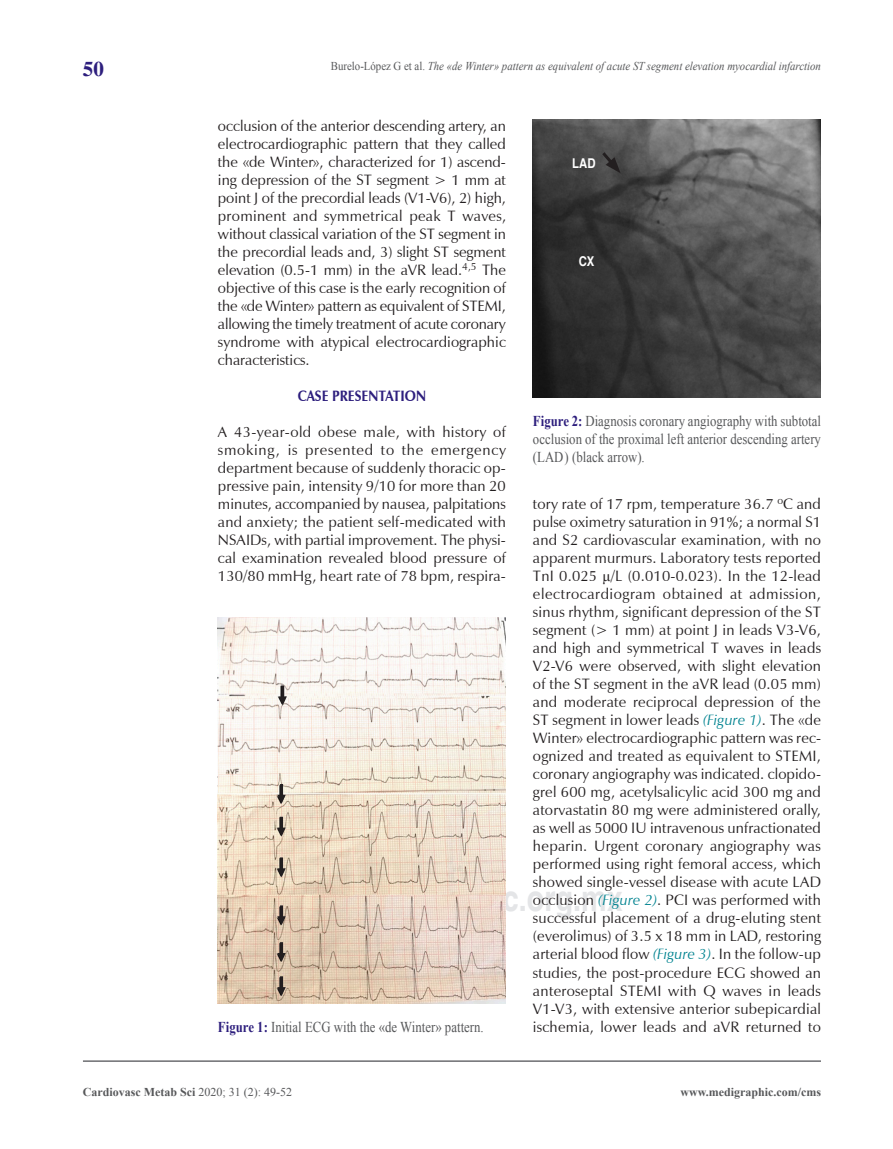
<style>
.page{position:relative;width:893px;height:1149px;background:#fff}
.page>*{position:absolute;margin:0;border:0;box-sizing:border-box;transform-origin:0 0}
.Folios{font:700 21px "Times";color:#2d1e7d}
._1er_Párrafo{font:15px/18px "Zapf Humanist 601 BT";letter-spacing:.015em;color:#231f20;text-align:justify}
.Párrafo_INICIO{font:15px/18px "Zapf Humanist 601 BT";letter-spacing:.005em;color:#231f20;text-align:justify}
.PIE_-_FIGURA{font:15px/18px "Times New Roman";color:#57585a;text-align:justify;scale:.85 1}
.SUBTITULOS{font:700 15px "Zapf Humanist 601 BT";color:#2d1e7d;scale:.9 1}
.Texto_-_Figura{font:700 13.5px "Helvetica";color:#fff;scale:.84 1}
.t1{font:italic 12px "Times New Roman";color:#57585a;scale:.9 1}
.Paginación{font:700 12px "Times New Roman";color:#57585a}
.s1{font-style:normal}
.s2{font-weight:700;color:#2d1e7d}
.s3{font-family:"Times New Roman"}
.s4{font-style:italic;color:#008390}
.s5{font-weight:400}
</style>
<div class="page">
<hr style="left:83px;top:1059px;width:738px;height:2px;background:#6c6d70">
<img style="left:218px;top:617px;width:288px;height:386px">
<svg style="left:277px;top:975px;width:9px;height:20px"></svg>
<svg style="left:277px;top:941px;width:9px;height:20px"></svg>
<svg style="left:277px;top:905px;width:9px;height:20px"></svg>
<svg style="left:277px;top:857px;width:9px;height:20px"></svg>
<svg style="left:277px;top:816px;width:9px;height:20px"></svg>
<svg style="left:277px;top:783px;width:9px;height:20px"></svg>
<svg style="left:278px;top:685px;width:9px;height:20px"></svg>
<img style="left:533px;top:119px;width:288px;height:278px">
<svg style="left:599px;top:149px;width:22px;height:24px"></svg>
<p class="Folios" style="left:83px;top:56px;width:22px">50</p>
<p class="t1" style="left:331px;top:57px;width:546px"><span class="s1">Burelo-López G et al.</span> The «de Winter» pattern as equivalent of acute ST segment elevation myocardial infarction</p>
<p class="Párrafo_INICIO" style="left:218px;top:116px;width:290px">occlusion of the anterior descending artery, an electrocardiographic pattern that they called the «de Winter», characterized for 1) ascend&shy;ing depression of the ST segment &gt; 1 mm at point J of the precordial leads (V1-V6), 2) high, prominent and symmetrical peak T waves, without classical variation of the ST segment in the precordial leads and, 3) slight ST segment elevation (0.5-1 mm) in the aVR lead.<sup>4,5</sup> The objective of this case is the early recognition of the «de Winter» pattern as equivalent of STEMI, allowing the timely treatment of acute coronary syndrome with atypical electrocardiographic characteristics.</p>
<p class="SUBTITULOS" style="left:298px;top:386px;width:144px">CASE PRESENTATION</p>
<p class="_1er_Párrafo" style="left:218px;top:422px;width:290px">A 43-year-old obese male, with history of smoking, is presented to the emergency department because of suddenly thoracic op&shy;pressive pain, intensity 9/10 for more than 20 minutes, accompanied by nausea, palpitations and anxiety; the patient self-medicated with NSAIDs, with partial improvement. The physi&shy;cal examination revealed blood pressure of 130/80 mmHg, heart rate of 78 bpm, respira-</p>
<p class="Texto_-_Figura" style="left:572px;top:155px;width:29px">LAD</p>
<p class="Texto_-_Figura" style="left:579px;top:252px;width:20px">CX</p>
<p class="PIE_-_FIGURA" style="left:533px;top:411px;width:340px"><span class="s2">Figure 2:</span> Diagnosis coronary angiography with subtotal occlusion of the proximal left anterior descending artery (LAD ) (black arrow).</p>
<p class="_1er_Párrafo" style="left:533px;top:495px;width:290px">tory rate of 17 rpm, temperature 36.7 <sup>o</sup>C and pulse oximetry saturation in 91%; a normal S1 and S2 cardiovascular examination, with no apparent murmurs. Laboratory tests reported TnI 0.025 <span class="s3">μ</span>/L (0.010-0.023). In the 12-lead electrocardiogram obtained at admission, sinus rhythm, significant depression of the ST segment (&gt; 1 mm) at point J in leads V3-V6, and high and symmetrical T waves in leads V2-V6 were observed, with slight elevation of the ST segment in the aVR lead (0.05 mm) and moderate reciprocal depression of the ST segment in lower leads <span class="s4">(Figure 1)</span>. The «de Winter» electrocardiographic pattern was rec&shy;ognized and treated as equivalent to STEMI, coronary angiography was indicated. clopido&shy;grel 600 mg, acetylsalicylic acid 300 mg and atorvastatin 80 mg were administered orally, as well as 5000 IU intravenous unfractionated heparin. Urgent coronary angiography was performed using right femoral access, which showed single-vessel disease with acute LAD occlusion <span class="s4">(Figure 2)</span>. PCI was performed with successful placement of a drug-eluting stent (everolimus) of 3.5 x 18 mm in LAD, restoring arterial blood flow <span class="s4">(Figure 3)</span>. In the follow-up studies, the post-procedure ECG showed an anteroseptal STEMI with Q waves in leads V1-V3, with extensive anterior subepicardial</p>
<p class="PIE_-_FIGURA" style="left:218px;top:1016px;width:314px"><span class="s2">Figure 1:</span> Initial ECG with the «de Winter» pattern.</p>
<p class="_1er_Párrafo" style="left:533px;top:1017px;width:290px">ischemia, lower leads and aVR returned to</p>
<p class="Paginación" style="left:83px;top:1083px;width:211px">Cardiovasc Metab Sci <span class="s5">2020; 31 (2): 49-52</span></p>
<p class="Paginación" style="left:680px;top:1082px;width:142px">www.medigraphic.com/cms</p>
</div>
